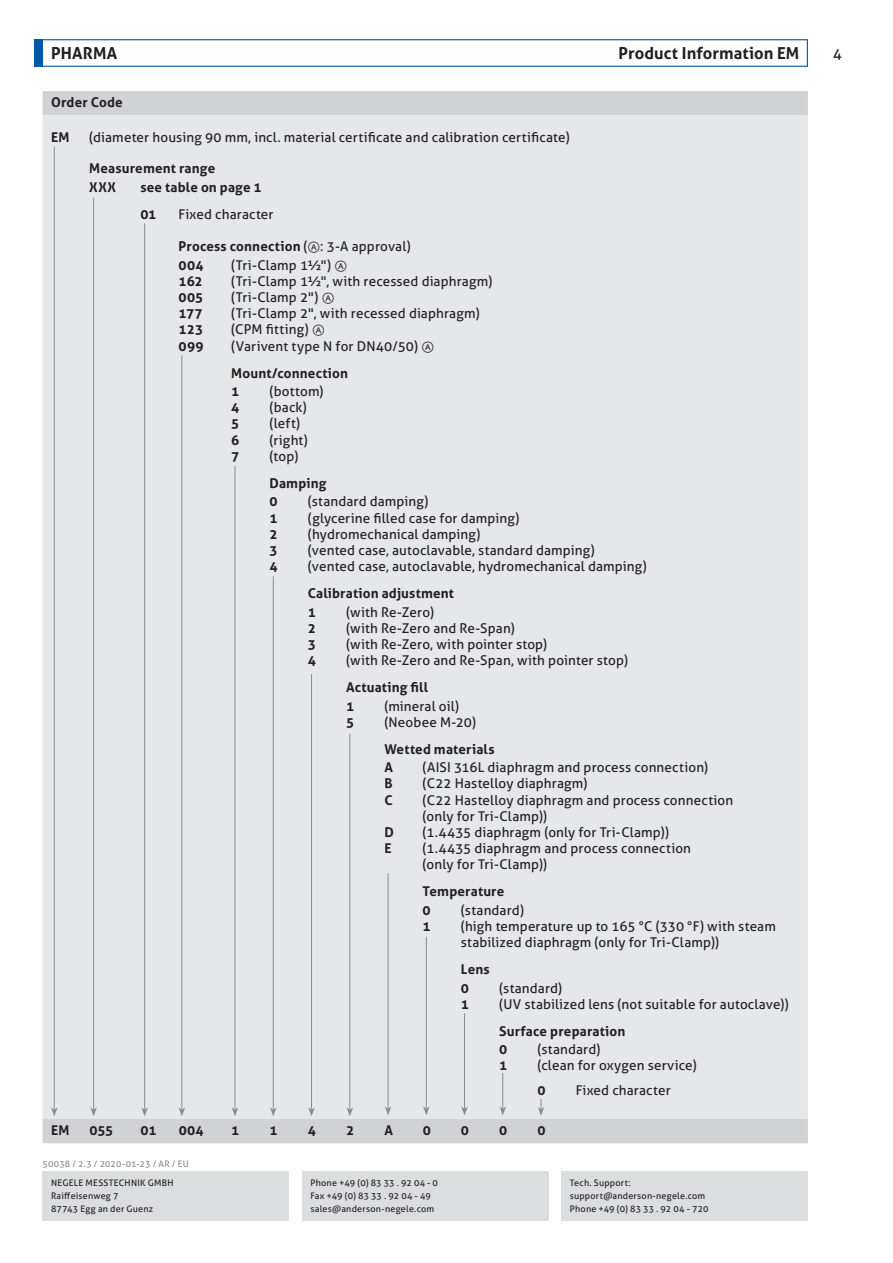
<style>
.page{position:relative;width:893px;height:1263px;background:#fff}
.page>*{position:absolute;margin:0;border:0;box-sizing:border-box;transform-origin:0 0}
.t1{font:700 16.5px "Aller";letter-spacing:.005em;color:#231f20}
.t2{font:15px "Aller";color:#231f20}
.t3{font:13.5px/16.2px "Aller";letter-spacing:.01em;color:#231f20}
.t4{font:700 13.5px/16.2px "Aller";letter-spacing:.01em;color:#231f20}
.t5{font:9px/12.6px "Aller";letter-spacing:.025em;color:#231f20}
.t6{font:9px "Aller";letter-spacing:.02em;color:#8a8c8f}
.s1{font-weight:400}
</style>
<div class="page">
<div style="left:34px;top:39px;width:9px;height:28px;background:#0157a8"></div>
<div style="left:34px;top:39px;width:774px;height:28px;border:1px solid #0157a8"></div>
<div style="left:302px;top:1171px;width:247px;height:49px;background:#dcdddf"></div>
<div style="left:561px;top:1171px;width:247px;height:49px;background:#dcdddf"></div>
<div style="left:43px;top:1171px;width:246px;height:49px;background:#dcdddf"></div>
<div style="left:43px;top:91px;width:765px;height:1052px;background:#d1d2d4"></div>
<div style="left:43px;top:115px;width:765px;height:1004px;background:#e6e7e9"></div>
<hr style="left:350px;top:734px;width:1px;height:376px;background:#8a8c8f">
<svg style="left:346px;top:1107px;width:7px;height:9px"></svg>
<hr style="left:311px;top:674px;width:1px;height:436px;background:#8a8c8f">
<svg style="left:308px;top:1107px;width:7px;height:9px"></svg>
<hr style="left:273px;top:576px;width:1px;height:534px;background:#8a8c8f">
<svg style="left:270px;top:1107px;width:7px;height:9px"></svg>
<hr style="left:235px;top:466px;width:1px;height:644px;background:#8a8c8f">
<svg style="left:232px;top:1107px;width:6px;height:9px"></svg>
<hr style="left:182px;top:355px;width:1px;height:755px;background:#8a8c8f">
<svg style="left:179px;top:1107px;width:6px;height:9px"></svg>
<hr style="left:144px;top:223px;width:1px;height:887px;background:#8a8c8f">
<svg style="left:141px;top:1107px;width:7px;height:9px"></svg>
<hr style="left:93px;top:198px;width:1px;height:912px;background:#8a8c8f">
<svg style="left:90px;top:1107px;width:7px;height:9px"></svg>
<hr style="left:54px;top:147px;width:1px;height:963px;background:#8a8c8f">
<svg style="left:51px;top:1107px;width:7px;height:9px"></svg>
<hr style="left:426px;top:937px;width:1px;height:172px;background:#8a8c8f">
<svg style="left:423px;top:1106px;width:7px;height:9px"></svg>
<hr style="left:388px;top:873px;width:1px;height:236px;background:#8a8c8f">
<svg style="left:385px;top:1106px;width:6px;height:9px"></svg>
<hr style="left:464px;top:1013px;width:1px;height:96px;background:#8a8c8f">
<svg style="left:461px;top:1106px;width:7px;height:9px"></svg>
<hr style="left:502px;top:1073px;width:1px;height:36px;background:#8a8c8f">
<svg style="left:499px;top:1106px;width:7px;height:9px"></svg>
<svg style="left:538px;top:1099px;width:6px;height:17px"></svg>
<p class="t1" style="left:619px;top:43px;width:182px">Product Information EM</p>
<p class="t1" style="left:51px;top:43px;width:68px">PHARMA</p>
<p class="t2" style="left:833px;top:44px;width:10px">4</p>
<p class="t4" style="left:51px;top:94px;width:73px">Order Code</p>
<p class="t4" style="left:51px;top:129px;width:20px">EM</p>
<p class="t3" style="left:89px;top:129px;width:482px">(diameter housing 90 mm, incl. material certificate and calibration certificate)</p>
<p class="t4" style="left:89px;top:159px;width:128px;line-height:18.5px">Measurement range<br>XXX</p>
<p class="t4" style="left:140px;top:173px;width:123px;line-height:27px">see table on page 1<br>01</p>
<p class="t3" style="left:179px;top:206px;width:97px">Fixed character</p>
<p class="t4" style="left:179px;top:236px;width:234px;line-height:19px">Process connection <span class="s1">(</span>Ⓐ<span class="s1">: 3-A approval)<br></span>004</p>
<p class="t4" style="left:179px;top:273px;width:26px;text-align:justify">162<br>005<br>177<br>123<br>099</p>
<p class="t3" style="left:231px;top:257px;width:263px">(Tri-Clamp 1½") Ⓐ<br>(Tri-Clamp 1½", with recessed diaphragm) (Tri-Clamp 2") Ⓐ<br>(Tri-Clamp 2", with recessed diaphragm) (CPM fitting) Ⓐ<br>(Varivent type N for DN40/50) Ⓐ</p>
<p class="t4" style="left:231px;top:363px;width:118px;line-height:18.5px">Mount/connection<br>1</p>
<p class="t4" style="left:231px;top:399px;width:10px;text-align:justify">4<br>5<br>6<br>7</p>
<p class="t3" style="left:269px;top:383px;width:56px">(bottom) (back) (left) (right) (top)</p>
<p class="t4" style="left:269px;top:474px;width:58px;line-height:18.5px">Damping<br>0</p>
<p class="t4" style="left:269px;top:509px;width:10px;text-align:justify">1<br>2<br>3<br>4</p>
<p class="t3" style="left:308px;top:493px;width:340px">(standard damping)<br>(glycerine filled case for damping)<br>(hydromechanical damping)<br>(vented case, autoclavable, standard damping)<br>(vented case, autoclavable, hydromechanical damping)</p>
<p class="t4" style="left:308px;top:584px;width:148px;line-height:18.5px">Calibration adjustment<br>1</p>
<p class="t4" style="left:308px;top:620px;width:10px;text-align:justify">2<br>3<br>4</p>
<p class="t3" style="left:346px;top:604px;width:284px">(with Re-Zero)<br>(with Re-Zero and Re-Span)<br>(with Re-Zero, with pointer stop)<br>(with Re-Zero and Re-Span, with pointer stop)</p>
<p class="t4" style="left:346px;top:678px;width:84px;line-height:18.5px">Actuating fill<br>1</p>
<p class="t4" style="left:346px;top:714px;width:10px">5</p>
<p class="t3" style="left:384px;top:698px;width:93px">(mineral oil) (Neobee M-20)</p>
<p class="t4" style="left:384px;top:740px;width:112px;line-height:18.5px">Wetted materials<br>A</p>
<p class="t4" style="left:384px;top:775px;width:10px">B<br>C</p>
<p class="t4" style="left:384px;top:824px;width:11px">D<br>E</p>
<p class="t3" style="left:423px;top:759px;width:312px">(AISI 316L diaphragm and process connection) (C22 Hastelloy diaphragm)<br>(C22 Hastelloy diaphragm and process connection (only for Tri-Clamp))<br>(1.4435 diaphragm (only for Tri-Clamp))<br>(1.4435 diaphragm and process connection<br>(only for Tri-Clamp))</p>
<p class="t4" style="left:423px;top:882px;width:83px;line-height:18.5px">Temperature<br>0</p>
<p class="t4" style="left:423px;top:918px;width:10px">1</p>
<p class="t3" style="left:461px;top:902px;width:317px">(standard)<br>(high temperature up to 165 °C (330 °F) with steam stabilized diaphragm (only for Tri-Clamp))</p>
<p class="t4" style="left:461px;top:960px;width:30px;line-height:18.5px">Lens<br>0</p>
<p class="t4" style="left:461px;top:996px;width:10px">1</p>
<p class="t3" style="left:499px;top:980px;width:291px">(standard)<br>(UV stabilized lens (not suitable for autoclave))</p>
<p class="t4" style="left:499px;top:1022px;width:128px;line-height:18.5px">Surface preparation<br>0</p>
<p class="t4" style="left:499px;top:1057px;width:10px">1</p>
<p class="t3" style="left:537px;top:1041px;width:161px">(standard)<br>(clean for oxygen service)</p>
<p class="t4" style="left:537px;top:1082px;width:10px">0</p>
<p class="t3" style="left:576px;top:1082px;width:97px">Fixed character</p>
<p class="t4" style="left:51px;top:1122px;width:20px">EM</p>
<p class="t4" style="left:89px;top:1122px;width:26px">055</p>
<p class="t4" style="left:140px;top:1122px;width:18px">01</p>
<p class="t4" style="left:179px;top:1122px;width:26px">004</p>
<p class="t4" style="left:231px;top:1122px;width:10px">1</p>
<p class="t4" style="left:270px;top:1122px;width:10px">1</p>
<p class="t4" style="left:308px;top:1122px;width:10px">4</p>
<p class="t4" style="left:346px;top:1122px;width:10px">2</p>
<p class="t4" style="left:384px;top:1122px;width:10px">A</p>
<p class="t4" style="left:423px;top:1122px;width:10px">0</p>
<p class="t4" style="left:461px;top:1122px;width:10px">0</p>
<p class="t4" style="left:499px;top:1122px;width:10px">0</p>
<p class="t4" style="left:537px;top:1122px;width:10px">0</p>
<p class="t6" style="left:43px;top:1158px;width:148px">50038 / 2.3 / 2020-01-23 / AR / EU</p>
<p class="t5" style="left:51px;top:1177px;width:124px">NEGELE MESSTECHNIK GMBH<br>Raiffeisenweg 7<br>87743 Egg an der Guenz</p>
<p class="t5" style="left:310px;top:1177px;width:129px">Phone +49 (0) 83 33 . 92 04 - 0<br>Fax +49 (0) 83 33 . 92 04 - 49 sales@anderson-negele.com</p>
<p class="t5" style="left:570px;top:1177px;width:140px">Tech. Support: support@anderson-negele.com<br>Phone +49 (0) 83 33 . 92 04 - 720</p>
</div>
